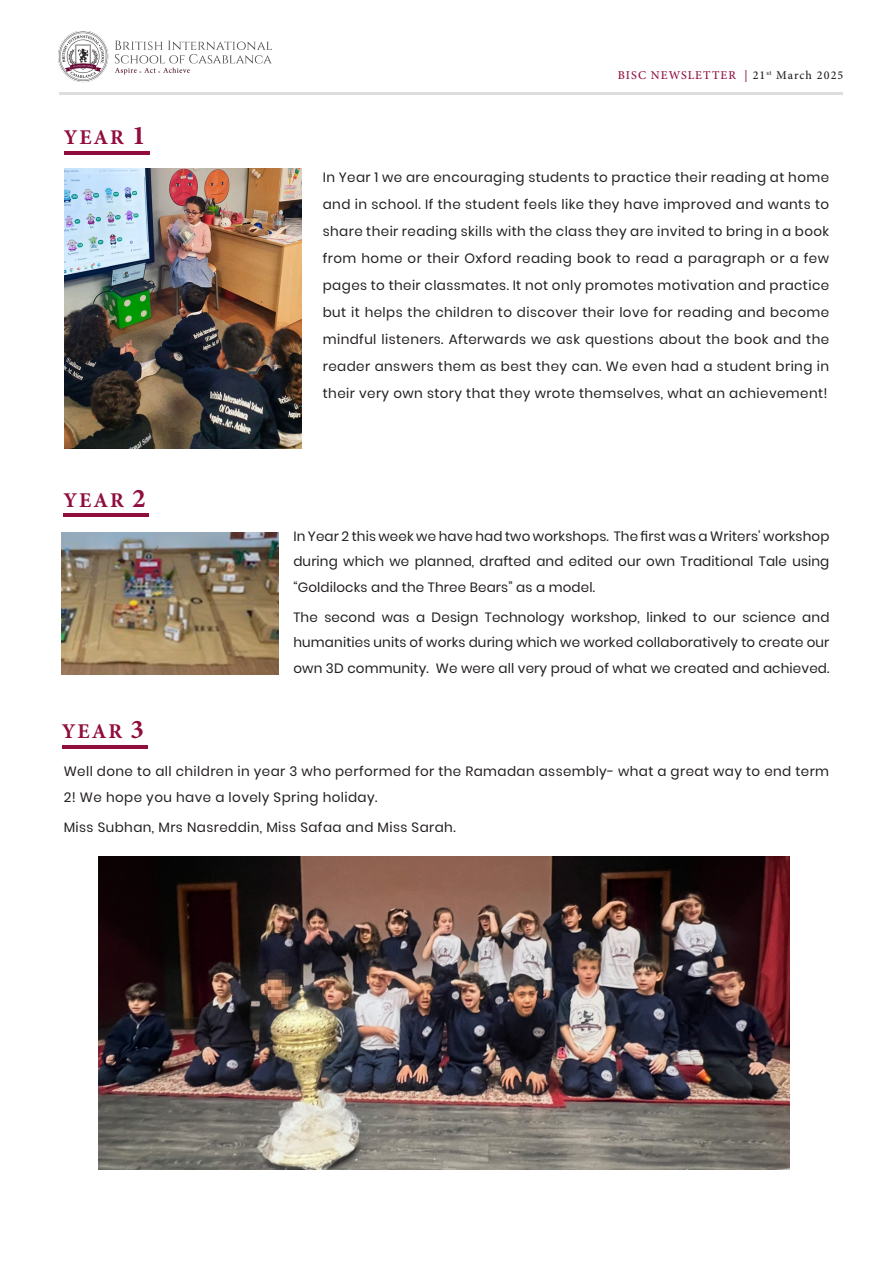
<style>
.page{position:relative;width:893px;height:1263px;background:#fff}
.page>*{position:absolute;margin:0;border:0;box-sizing:border-box;transform-origin:0 0}
.t1{font:700 21px "Minion Pro";letter-spacing:.09em;color:#900d3e}
.t2{font:13.5px/27px "Poppins";letter-spacing:.03em;color:#231f20;text-align:justify}
.t3{font:500 12px "Minion Pro";letter-spacing:.09em;color:#900d3e}
.s1{font-size:27px}
.s2{color:#231f20}
</style>
<div class="page">
<img style="left:58px;top:31px;width:214px;height:52px">
<hr style="left:60px;top:92px;width:783px;height:3px;background:#dcdddf">
<hr style="left:64px;top:151px;width:86px;height:4px;background:#900d3e">
<hr style="left:64px;top:513px;width:85px;height:4px;background:#900d3e">
<hr style="left:62px;top:745px;width:85px;height:4px;background:#900d3e">
<img style="left:99px;top:856px;width:691px;height:314px">
<img style="left:64px;top:168px;width:238px;height:280px">
<img style="left:62px;top:533px;width:217px;height:141px">
<p class="t1" style="left:64px;top:123px;width:83px">YEAR <span class="s1">1</span></p>
<p class="t1" style="left:64px;top:485px;width:83px">YEAR <span class="s1">2</span></p>
<p class="t1" style="left:62px;top:716px;width:83px">YEAR <span class="s1">3</span></p>
<p class="t3" style="left:618px;top:67px;width:227px">BISC NEWSLETTER | <span class="s2">21</span><sup>st</sup> <span class="s2">March 2025</span></p>
<p class="t2" style="left:323px;top:164px;width:508px">In Year 1 we are encouraging students to practice their reading at home and in school. If the student feels like they have improved and wants to share their reading skills with the class they are invited to bring in a book from home or their Oxford reading book to read a paragraph or a few pages to their classmates. It not only promotes motivation and practice but it helps the children to discover their love for reading and become mindful listeners. Afterwards we ask questions about the book and the reader answers them as best they can. We even had a student bring in their very own story that they wrote themselves, what an achievement!</p>
<p class="t2" style="left:293px;top:523px;width:538px;line-height:25.5px">In Year 2 this week we have had two workshops. The first was a Writers’ workshop during which we planned, drafted and edited our own Traditional Tale using “Goldilocks and the Three Bears” as a model.</p>
<p class="t2" style="left:293px;top:604px;width:538px;line-height:25.5px">The second was a Design Technology workshop, linked to our science and humanities units of works during which we worked collaboratively to create our own 3D community. We were all very proud of what we created and achieved.</p>
<p class="t2" style="left:64px;top:759px;width:767px;line-height:25.5px">Well done to all children in year 3 who performed for the Ramadan assembly- what a great way to end term<br>2! We hope you have a lovely Spring holiday.</p>
<p class="t2" style="left:64px;top:813px;width:393px">Miss Subhan, Mrs Nasreddin, Miss Safaa and Miss Sarah.</p>
</div>
